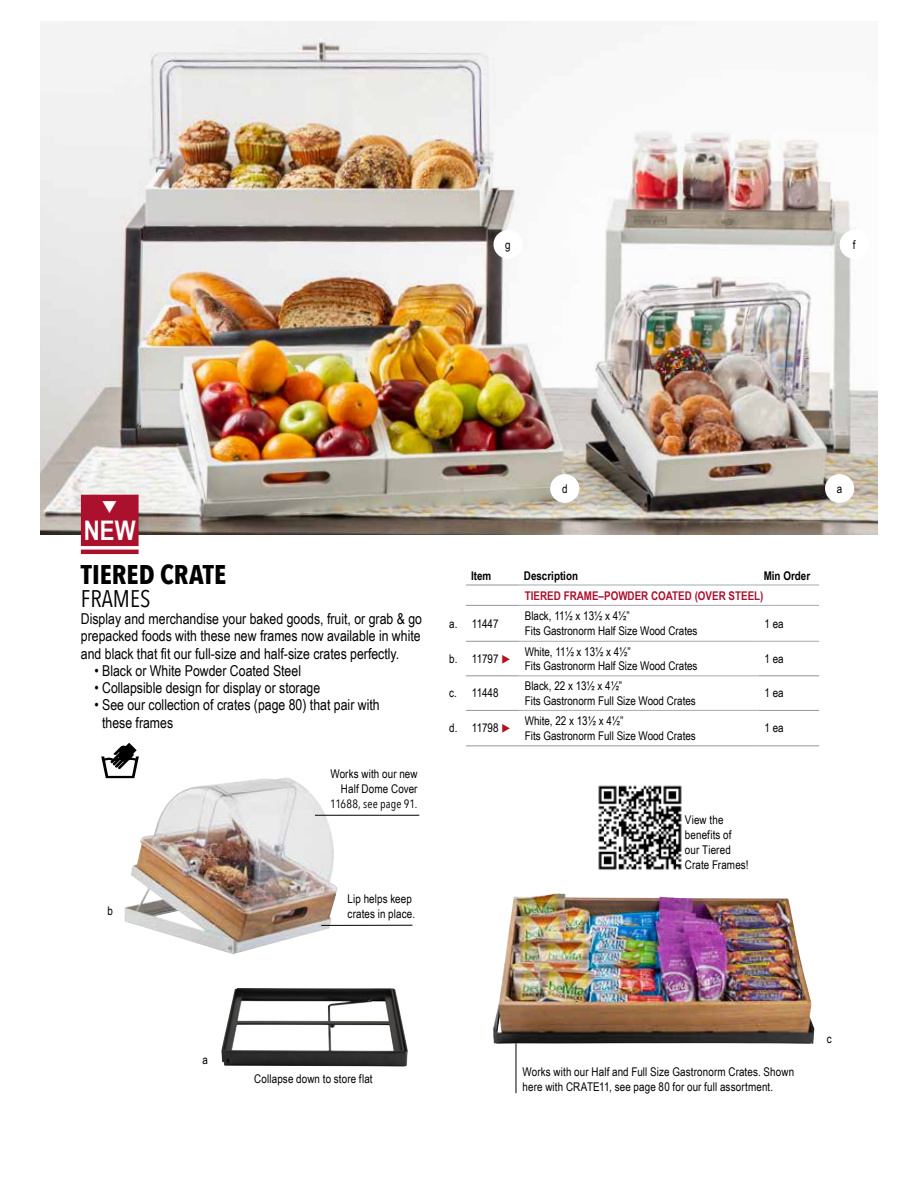
<style>
.page{position:relative;width:918px;height:1188px;background:#fff}
.page>*{position:absolute;margin:0;border:0;box-sizing:border-box;transform-origin:0 0}
.t1{font:700 27px "Avenir Next Condensed";color:#000}
.t2{font:700 27px "Arial Narrow";color:#fff}
.t3{font:24px "Avenir Next Condensed";color:#000}
.t4{font:15px/17.2px "Arial Narrow";color:#000;text-align:justify}
.t5{font:12px/15px "Arial Narrow";color:#000}
.t6{font:700 12px "Arial Narrow";color:#ab102d}
.t7{font:700 12px "Arial Narrow";color:#000}
.t8{font:12px "Avenir Next Condensed";letter-spacing:.015em;color:#000}
.s1{color:#b5121b}
</style>
<div class="page">
<img style="left:41px;top:21px;width:836px;height:514px">
<svg style="left:101px;top:743px;width:38px;height:35px"></svg>
<hr style="left:466px;top:710px;width:53px;height:1px;background:#939598">
<hr style="left:466px;top:746px;width:53px;height:1px;background:#939598">
<hr style="left:519px;top:746px;width:240px;height:1px;background:#939598">
<hr style="left:759px;top:746px;width:60px;height:1px;background:#939598">
<hr style="left:466px;top:585px;width:53px;height:1px;background:#939598">
<hr style="left:759px;top:676px;width:60px;height:1px;background:#939598">
<hr style="left:759px;top:710px;width:60px;height:1px;background:#939598">
<hr style="left:519px;top:585px;width:240px;height:1px;background:#a7a9ac">
<hr style="left:759px;top:585px;width:60px;height:1px;background:#a7a9ac">
<hr style="left:519px;top:605px;width:240px;height:1px;background:#a7a9ac">
<hr style="left:759px;top:605px;width:60px;height:1px;background:#a7a9ac">
<hr style="left:519px;top:641px;width:240px;height:1px;background:#a7a9ac">
<hr style="left:759px;top:641px;width:60px;height:1px;background:#a7a9ac">
<hr style="left:519px;top:676px;width:240px;height:1px;background:#a7a9ac">
<hr style="left:519px;top:710px;width:240px;height:1px;background:#a7a9ac">
<hr style="left:466px;top:605px;width:53px;height:1px;background:#939598">
<hr style="left:466px;top:641px;width:53px;height:1px;background:#939598">
<hr style="left:466px;top:676px;width:53px;height:1px;background:#939598">
<img style="left:221px;top:988px;width:187px;height:79px">
<img style="left:598px;top:785px;width:84px;height:85px">
<img style="left:124px;top:777px;width:213px;height:177px">
<hr style="left:315px;top:815px;width:104px;height:1px;background:#000">
<hr style="left:516px;top:1036px;width:1px;height:57px;background:#000">
<img style="left:493px;top:893px;width:321px;height:151px">
<hr style="left:321px;top:925px;width:91px;height:1px;background:#000">
<div style="left:825px;top:474px;width:29px;height:29px;background:#fff;border-radius:50%"></div>
<div style="left:550px;top:474px;width:29px;height:29px;background:#fff;border-radius:50%"></div>
<div style="left:840px;top:230px;width:29px;height:29px;background:#fff;border-radius:50%"></div>
<div style="left:493px;top:230px;width:30px;height:29px;background:#fff;border-radius:50%"></div>
<div style="left:82px;top:495px;width:56px;height:50px;background:#ab102d"></div>
<div style="left:81px;top:495px;width:58px;height:51px;border:2px solid #ab102d"></div>
<hr style="left:81px;top:550px;width:58px;height:4px;background:#ab102d">
<p class="t5" style="left:505px;top:237px;width:7px">g</p>
<p class="t5" style="left:853px;top:237px;width:4px">f</p>
<h1 class="t2" style="left:84px;top:510px;width:53px">NEW</h1>
<h1 class="t1" style="left:81px;top:558px;width:147px">TIERED CRATE</h1>
<h2 class="t3" style="left:81px;top:578px;width:71px">FRAMES</h2>
<p class="t4" style="left:81px;top:610px;width:343px">Display and merchandise your baked goods, fruit, or grab &amp; go prepacked foods with these new frames now available in white and black that fit our full-size and half-size crates perfectly.</p>
<p class="t4" style="left:94px;top:661px;width:208px">• Black or White Powder Coated Steel</p>
<p class="t4" style="left:94px;top:679px;width:227px">• Collapsible design for display or storage</p>
<p class="t4" style="left:102px;top:696px;width:279px;text-indent:-8px">• See our collection of crates (page 80) that pair with these frames</p>
<p class="t5" style="left:107px;top:903px;width:7px">b</p>
<p class="t5" style="left:330px;top:766px;width:89px;text-align:right">Works with our new<br>Half Dome Cover</p>
<p class="t8" style="left:330px;top:793px;width:89px">11688, see page 91.</p>
<p class="t5" style="left:348px;top:891px;width:69px">Lip helps keep crates in place.</p>
<p class="t5" style="left:562px;top:481px;width:7px">d</p>
<p class="t5" style="left:837px;top:481px;width:7px">a</p>
<p class="t7" style="left:471px;top:567px;width:22px">Item</p>
<p class="t7" style="left:524px;top:567px;width:56px">Description</p>
<p class="t7" style="left:764px;top:567px;width:48px">Min Order</p>
<p class="t6" style="left:525px;top:586px;width:240px">TIERED FRAME–POWDER COATED (OVER STEEL)</p>
<p class="t5" style="left:449px;top:616px;width:51px">a. 11447</p>
<p class="t5" style="left:525px;top:609px;width:174px;line-height:14.4px">Black, 11½ x 13½ x 4½”<br>Fits Gastronorm Half Size Wood Crates</p>
<p class="t5" style="left:765px;top:616px;width:21px">1 ea</p>
<p class="t5" style="left:449px;top:651px;width:63px">b. 11797 <span class="s1">◆</span></p>
<p class="t5" style="left:525px;top:644px;width:174px;line-height:14.4px">White, 11½ x 13½ x 4½”<br>Fits Gastronorm Half Size Wood Crates</p>
<p class="t5" style="left:765px;top:651px;width:21px">1 ea</p>
<p class="t5" style="left:449px;top:685px;width:51px">c. 11448</p>
<p class="t5" style="left:525px;top:678px;width:173px;line-height:14.4px">Black, 22 x 13½ x 4½”<br>Fits Gastronorm Full Size Wood Crates</p>
<p class="t5" style="left:765px;top:685px;width:21px">1 ea</p>
<p class="t5" style="left:449px;top:720px;width:63px">d. 11798 <span class="s1">◆</span></p>
<p class="t5" style="left:525px;top:713px;width:173px;line-height:14.4px">White, 22 x 13½ x 4½”<br>Fits Gastronorm Full Size Wood Crates</p>
<p class="t5" style="left:765px;top:720px;width:21px">1 ea</p>
<p class="t5" style="left:685px;top:811px;width:65px">View the benefits of our Tiered<br>Crate Frames!</p>
<p class="t5" style="left:202px;top:1052px;width:7px">a</p>
<p class="t5" style="left:254px;top:1071px;width:120px">Collapse down to store flat</p>
<p class="t5" style="left:523px;top:1063px;width:273px">Works with our Half and Full Size Gastronorm Crates. Shown here with CRATE11, see page 80 for our full assortment.</p>
<p class="t5" style="left:827px;top:1031px;width:6px">c</p>
</div>
